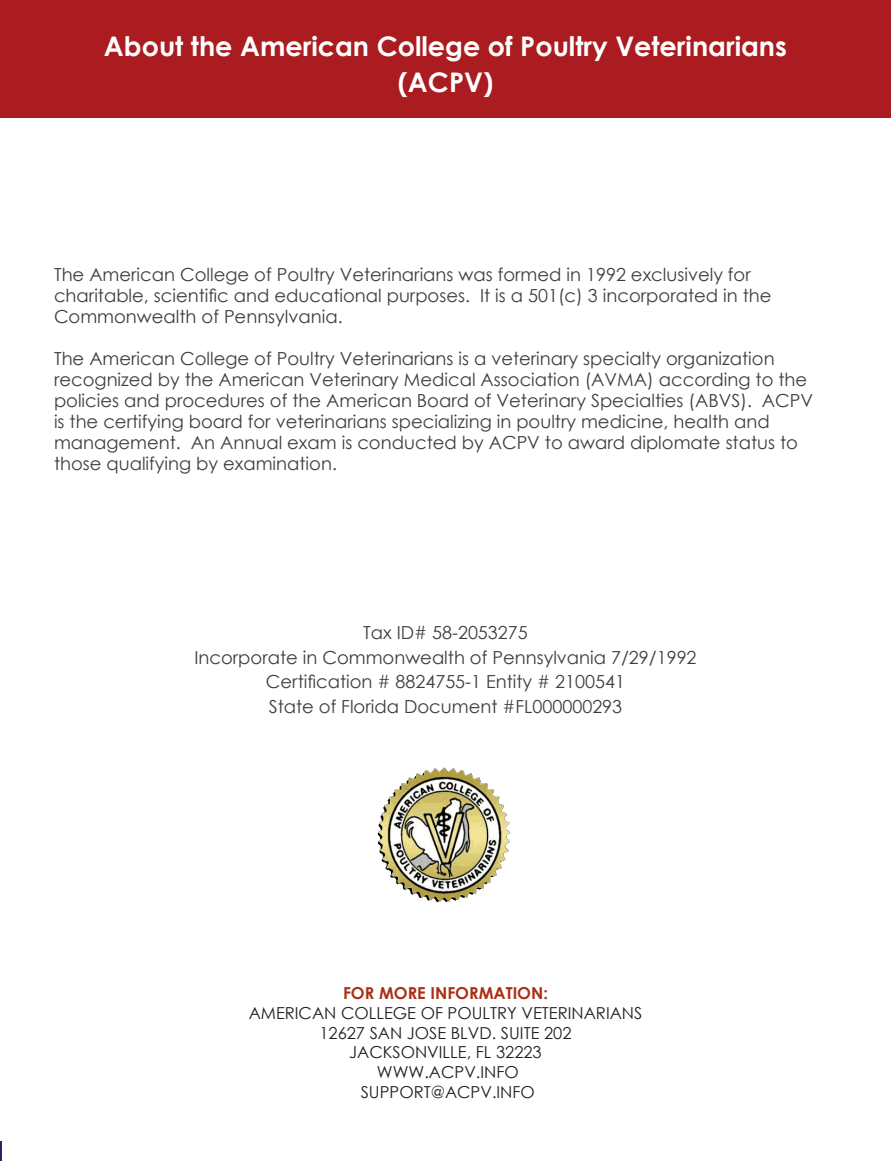
<style>
.page{position:relative;width:891px;height:1161px;background:#fff}
.page>*{position:absolute;margin:0;border:0;box-sizing:border-box;transform-origin:0 0}
.Organiation_name{font:700 27px/36px "Century Gothic";color:#fff;text-align:center}
.paragraph{font:18px/21px "Century Gothic";color:#3e3e3f}
.Time{font:16.5px/19.8px "Century Gothic";color:#231f20;text-align:center}
.s1{font-weight:700;color:#a93015}
</style>
<div class="page">
<hr style="left:0;top:1141px;width:2px;height:20px;background:#252862">
<div style="left:0;top:0;width:891px;height:118px;background:#aa1c20"></div>
<img style="left:377px;top:767px;width:134px;height:136px">
<p class="Organiation_name" style="left:104px;top:27px;width:685px">About the American College of Poultry Veterinarians (ACPV)</p>
<p class="paragraph" style="left:54px;top:264px;width:719px">The American College of Poultry Veterinarians was formed in 1992 exclusively for charitable, scientific and educational purposes. It is a 501(c) 3 incorporated in the<br>Commonwealth of Pennsylvania.</p>
<p class="paragraph" style="left:54px;top:348px;width:761px">The American College of Poultry Veterinarians is a veterinary specialty organization recognized by the American Veterinary Medical Association (AVMA) according to the policies and procedures of the American Board of Veterinary Specialties (ABVS). ACPV is the certifying board for veterinarians specializing in poultry medicine, health and management. An Annual exam is conducted by ACPV to award diplomate status to those qualifying by examination.</p>
<p class="paragraph" style="left:363px;top:621px;width:166px">Tax ID# 58-2053275</p>
<p class="paragraph" style="left:194px;top:646px;width:504px">Incorporate in Commonwealth of Pennsylvania 7/29/1992</p>
<p class="paragraph" style="left:266px;top:671px;width:361px">Certification # 8824755-1 Entity # 2100541</p>
<p class="paragraph" style="left:269px;top:696px;width:355px">State of Florida Document #FL000000293</p>
<p class="Time" style="left:249px;top:983px;width:395px"><span class="s1">FOR MORE INFORMATION:<br></span>AMERICAN COLLEGE OF POULTRY VETERINARIANS<br>12627 SAN JOSE BLVD. SUITE 202<br>JACKSONVILLE, FL 32223<br>WWW.ACPV.INFO<br>SUPPORT@ACPV.INFO</p>
</div>
